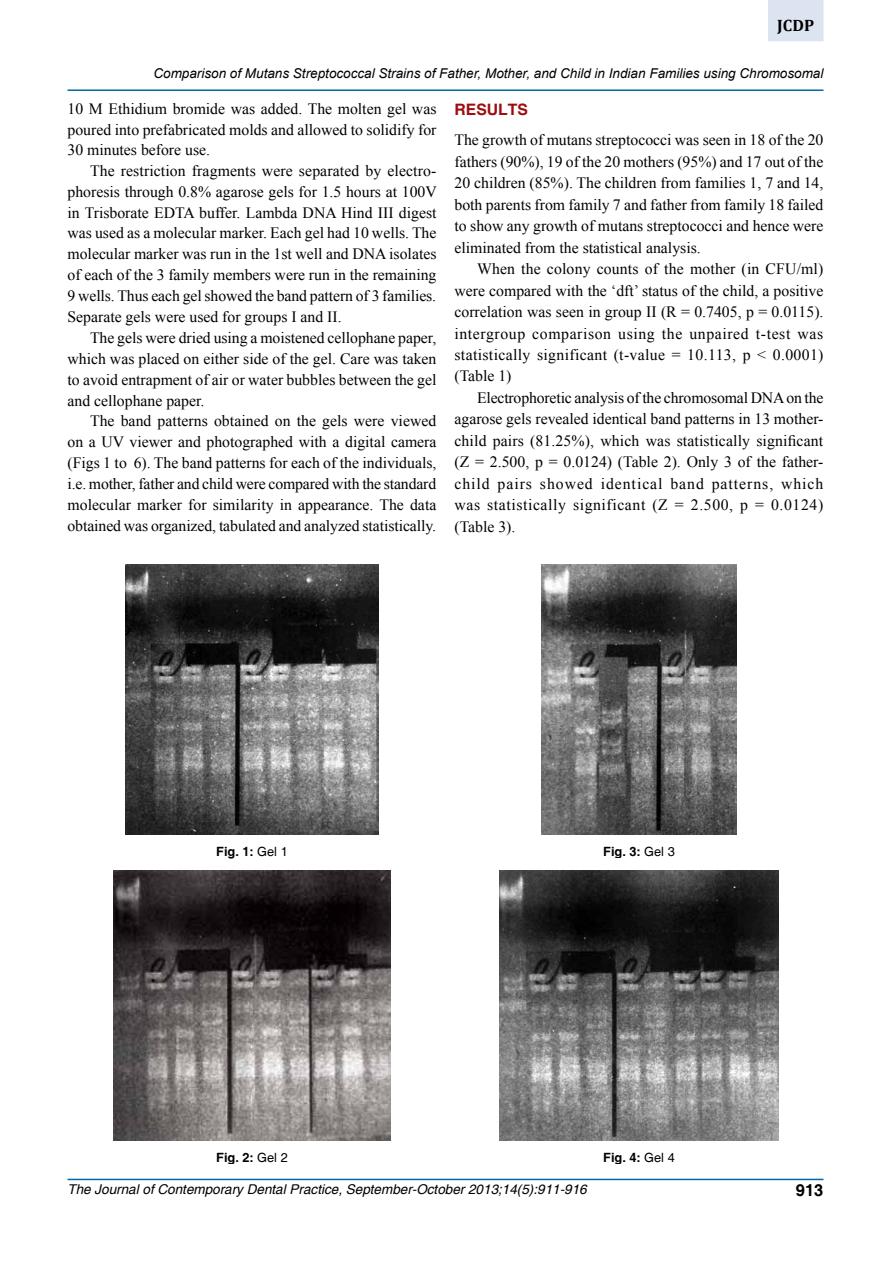
<style>
.page{position:relative;width:891px;height:1269px;background:#fff}
.page>*{position:absolute;margin:0;border:0;box-sizing:border-box;transform-origin:0 0}
.t1{font:700 16.5px "Cambria";color:#000}
.t2{font:700 16.5px "Helvetica";color:#000}
.t3{font:15.75px/21.5px "Times New Roman";color:#000;text-align:justify}
.t4{font:700 15.75px "Helvetica";color:#9e0b0f}
.t5{font:italic 13.5px "Arial";color:#000}
.t6{font:italic 13.5px "Helvetica";color:#000}
.t7{font:700 12.75px "Helvetica";color:#000}
.s1{font-weight:400}
</style>
<div class="page">
<div style="left:768px;top:0;width:56px;height:41px;background:#dbe4f0"></div>
<hr style="left:68px;top:89px;width:756px;height:2px;background:#0069a5">
<hr style="left:68px;top:1179px;width:756px;height:1px;background:#0069a5">
<img style="left:126px;top:564px;width:252px;height:270px">
<img style="left:114px;top:870px;width:276px;height:270px">
<img style="left:542px;top:564px;width:194px;height:270px">
<img style="left:500px;top:870px;width:278px;height:270px">
<p class="t1" style="left:777px;top:14px;width:38px">JCDP</p>
<p class="t5" style="left:153px;top:65px;width:672px">Comparison of Mutans Streptococcal Strains of Father, Mother, and Child in Indian Families using Chromosomal</p>
<p class="t3" style="left:68px;top:99px;width:371px;line-height:20.2px">10 M Ethidium bromide was added. The molten gel was poured into prefabricated molds and allowed to solidify for 30 minutes before use.</p>
<p class="t3" style="left:68px;top:160px;width:371px;line-height:20.9px;text-indent:23px">The restriction fragments were separated by electro&shy;phoresis through 0.8% agarose gels for 1.5 hours at 100V in Trisborate EDTA buffer. Lambda DNA Hind III digest was used as a molecular marker. Each gel had 10 wells. The molecular marker was run in the 1st well and DNA isolates of each of the 3 family members were run in the remaining 9 wells. Thus each gel showed the band pattern of 3 families.<br>Separate gels were used for groups I and II.</p>
<p class="t3" style="left:68px;top:327px;width:371px;line-height:20.9px;text-indent:23px">The gels were dried using a moistened cellophane paper, which was placed on either side of the gel. Care was taken to avoid entrapment of air or water bubbles between the gel and cellophane paper.</p>
<p class="t3" style="left:68px;top:410px;width:371px;line-height:20.9px;text-indent:23px">The band patterns obtained on the gels were viewed on a UV viewer and photographed with a digital camera (Figs 1 to 6). The band patterns for each of the individuals, i.e. mother, father and child were compared with the standard molecular marker for similarity in appearance. The data obtained was organized, tabulated and analyzed statistically.</p>
<p class="t4" style="left:454px;top:100px;width:73px">RESULTS</p>
<p class="t3" style="left:454px;top:129px;width:371px">The growth of mutans streptococci was seen in 18 of the 20 fathers (90%), 19 of the 20 mothers (95%) and 17 out of the 20 children (85%). The children from families 1, 7 and 14, both parents from family 7 and father from family 18 failed to show any growth of mutans streptococci and hence were eliminated from the statistical analysis.</p>
<p class="t3" style="left:454px;top:258px;width:371px;text-indent:23px">When the colony counts of the mother (in CFU/ml) were compared with the ‘dft’ status of the child, a positive correlation was seen in group II (R = 0.7405, p = 0.0115). intergroup comparison using the unpaired t-test was statistically significant (t-value = 10.113, p &lt; 0.0001) (Table 1)</p>
<p class="t3" style="left:454px;top:387px;width:371px;text-indent:23px">Electrophoretic analysis of the chromosomal DNA on the agarose gels revealed identical band patterns in 13 mother&shy;child pairs (81.25%), which was statistically significant (Z = 2.500, p = 0.0124) (Table 2). Only 3 of the father&shy;child pairs showed identical band patterns, which was statistically significant (Z = 2.500, p = 0.0124) (Table 3).</p>
<p class="t7" style="left:216px;top:843px;width:73px">FIG. 1: <span class="s1">Gel 1</span></p>
<p class="t7" style="left:216px;top:1149px;width:73px">FIG. 2: <span class="s1">Gel 2</span></p>
<p class="t7" style="left:603px;top:843px;width:73px">FIG. 3: <span class="s1">Gel 3</span></p>
<p class="t7" style="left:603px;top:1149px;width:73px">FIG. 4: <span class="s1">Gel 4</span></p>
<p class="t6" style="left:68px;top:1181px;width:521px">The Journal of Contemporary Dental Practice, September-October 2013;14(5):911-916</p>
<p class="t2" style="left:796px;top:1180px;width:29px">913</p>
</div>
